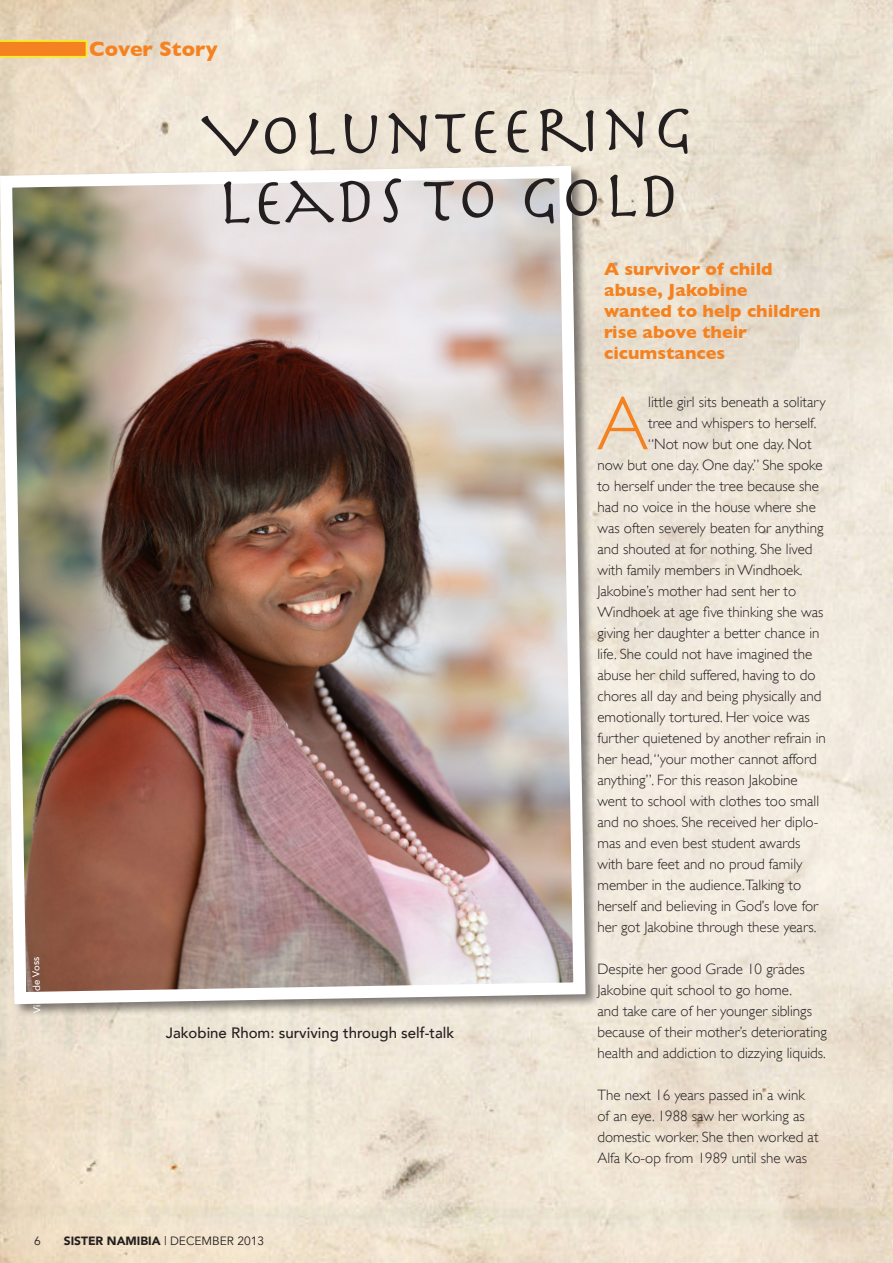
<style>
.page{position:relative;width:893px;height:1263px;background:#fff}
.page>*{position:absolute;margin:0;border:0;box-sizing:border-box;transform-origin:0 0}
.t1{font:300 76.5px "Gill Sans";color:#f58220}
.t2{font:67.5px "Herculanum";color:#231f20}
.t3{font:700 21px "Gill Sans";color:#f58220}
.t4{font:700 18px/21px "Gill Sans";color:#f58220}
.t5{font:300 15px/21px "Gill Sans";color:#231f20}
.t6{font:500 15px "Avenir";color:#231f20}
.t7{font:900 12px "Avenir";color:#231f20}
.t8{font:12px "Avenir";color:#231f20}
.t9{font:500 9.75px "Avenir";color:#fff}
.s1{font-weight:400}
</style>
<div class="page">
<img style="left:0;top:0;width:893px;height:1263px">
<svg style="left:0;top:40px;width:87px;height:17px"></svg>
<div style="left:0;top:164px;width:599px;height:854px;background:#231f20;opacity:.55"></div>
<img style="left:0;top:160px;width:592px;height:850px">
<p class="t3" style="left:89px;top:37px;width:130px">Cover Story</p>
<p class="t2" style="left:201px;top:93px;width:494px;rotate:-1deg">Volunteering</p>
<p class="t2" style="left:216px;top:160px;width:467px;rotate:-1deg">leads to gold</p>
<p class="t9" style="left:29px;top:1013px;width:58px;rotate:-92deg">Vida de Voss</p>
<p class="t6" style="left:166px;top:1019px;width:290px">Jakobine Rhom: surviving through self-talk</p>
<p class="t8" style="left:34px;top:1234px;width:8px">6</p>
<p class="t7" style="left:64px;top:1231px;width:202px">SISTER NAMIBIA <span class="s1">| DECEMBER 2013</span></p>
<p class="t4" style="left:604px;top:259px;width:218px">A survivor of child abuse, Jakobine<br>wanted to help children rise above their cicumstances</p>
<p class="t1" style="left:597px;top:364px;width:53px">A</p>
<p class="t5" style="left:648px;top:391px;width:179px">little girl sits beneath a solitary</p>
<p class="t5" style="left:648px;top:412px;width:170px">tree and whispers to herself.</p>
<p class="t5" style="left:648px;top:433px;width:165px">“Not now but one day. Not</p>
<p class="t5" style="left:597px;top:454px;width:227px">now but one day. One day.” She spoke</p>
<p class="t5" style="left:597px;top:475px;width:223px">to herself under the tree because she</p>
<p class="t5" style="left:597px;top:496px;width:220px">had no voice in the house where she</p>
<p class="t5" style="left:597px;top:517px;width:228px">was often severely beaten for anything</p>
<p class="t5" style="left:597px;top:538px;width:217px">and shouted at for nothing. She lived</p>
<p class="t5" style="left:597px;top:559px;width:207px">with family members in Windhoek.</p>
<p class="t5" style="left:597px;top:580px;width:200px">Jakobine’s mother had sent her to</p>
<p class="t5" style="left:597px;top:601px;width:228px">Windhoek at age five thinking she was</p>
<p class="t5" style="left:597px;top:622px;width:224px">giving her daughter a better chance in</p>
<p class="t5" style="left:597px;top:643px;width:216px">life. She could not have imagined the</p>
<p class="t5" style="left:597px;top:664px;width:220px">abuse her child suffered, having to do</p>
<p class="t5" style="left:597px;top:685px;width:226px">chores all day and being physically and</p>
<p class="t5" style="left:597px;top:706px;width:214px">emotionally tortured. Her voice was</p>
<p class="t5" style="left:597px;top:727px;width:230px">further quietened by another refrain in</p>
<p class="t5" style="left:597px;top:748px;width:221px">her head, “your mother cannot afford</p>
<p class="t5" style="left:597px;top:769px;width:202px">anything”. For this reason Jakobine</p>
<p class="t5" style="left:597px;top:790px;width:223px">went to school with clothes too small</p>
<p class="t5" style="left:597px;top:811px;width:222px">and no shoes. She received her diplo-</p>
<p class="t5" style="left:597px;top:832px;width:205px">mas and even best student awards</p>
<p class="t5" style="left:597px;top:853px;width:206px">with bare feet and no proud family</p>
<p class="t5" style="left:597px;top:874px;width:205px">member in the audience.Talking to</p>
<p class="t5" style="left:597px;top:895px;width:222px">herself and believing in God’s love for</p>
<p class="t5" style="left:597px;top:916px;width:221px">her got Jakobine through these years.</p>
<p class="t5" style="left:597px;top:958px;width:231px">Despite her good Grade 10 grades Jakobine quit school to go home.<br>and take care of her younger siblings because of their mother’s deteriorating health and addiction to dizzying liquids.</p>
<p class="t5" style="left:597px;top:1084px;width:223px">The next 16 years passed in a wink of an eye. 1988 saw her working as domestic worker. She then worked at Alfa Ko-op from 1989 until she was</p>
</div>
